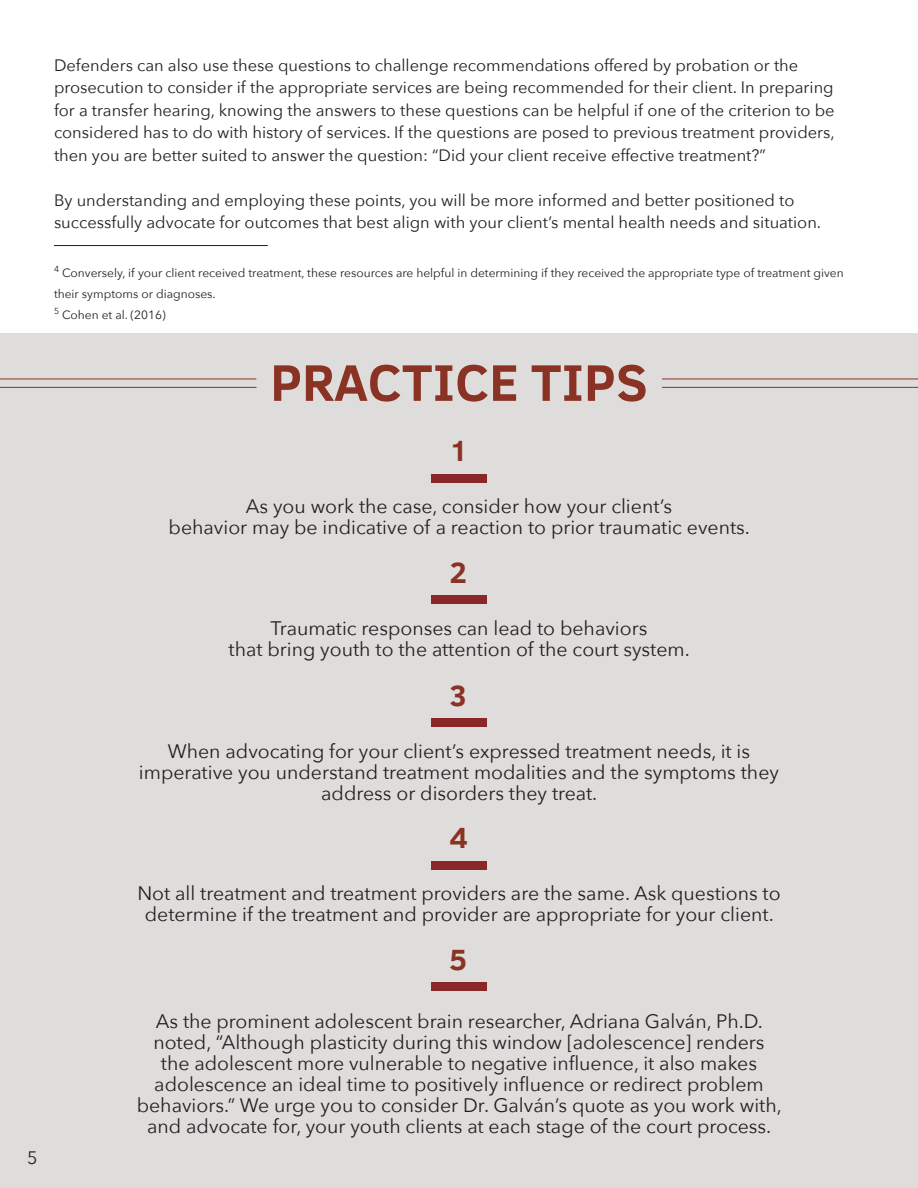
<style>
.page{position:relative;width:918px;height:1188px;background:#fff}
.page>*{position:absolute;margin:0;border:0;box-sizing:border-box;transform-origin:0 0}
.t1{font:700 52.5px "Clear Sans";color:#8a3223}
.t2{font:700 30px "Clear Sans";color:#8a3223}
.t3{font:19.5px/21px "Avenir Next";color:#231f20;text-align:center}
.t4{font:18px "Avenir Next";color:#231f20}
.t5{font:16.5px/22.5px "Avenir Next";color:#231f20}
.t6{font:12px/21px "Avenir Next";color:#231f20}
</style>
<div class="page">
<div style="left:0;top:333px;width:918px;height:855px;background:#dedddc"></div>
<hr style="left:0;top:379px;width:256px;height:1px;background:#8a3223">
<hr style="left:0;top:387px;width:256px;height:1px;background:#8a3223">
<hr style="left:662px;top:379px;width:256px;height:1px;background:#8a3223">
<hr style="left:662px;top:387px;width:256px;height:1px;background:#8a3223">
<div style="left:431px;top:474px;width:56px;height:8px;background:#8a2729"></div>
<div style="left:431px;top:595px;width:56px;height:9px;background:#8a2729"></div>
<div style="left:431px;top:718px;width:56px;height:9px;background:#8a2729"></div>
<div style="left:431px;top:861px;width:56px;height:8px;background:#8a2729"></div>
<div style="left:431px;top:982px;width:56px;height:9px;background:#8a2729"></div>
<hr style="left:54px;top:245px;width:214px;height:1px;background:#231f20">
<p class="t4" style="left:27px;top:1143px;width:12px">5</p>
<p class="t5" style="left:54px;top:53px;width:782px">Defenders can also use these questions to challenge recommendations offered by probation or the prosecution to consider if the appropriate services are being recommended for their client. In preparing for a transfer hearing, knowing the answers to these questions can be helpful if one of the criterion to be considered has to do with history of services. If the questions are posed to previous treatment providers, then you are better suited to answer the question: “Did your client receive effective treatment?”</p>
<p class="t5" style="left:54px;top:188px;width:769px">By understanding and employing these points, you will be more informed and better positioned to successfully advocate for outcomes that best align with your client’s mental health needs and situation.</p>
<p class="t6" style="left:54px;top:262px;width:791px"><sup>4</sup> Conversely, if your client received treatment, these resources are helpful in determining if they received the appropriate type of treatment given their symptoms or diagnoses.</p>
<p class="t6" style="left:54px;top:304px;width:113px"><sup>5</sup> Cohen et al. (2016)</p>
<p class="t1" style="left:270px;top:344px;width:379px">PRACTICE TIPS</p>
<p class="t2" style="left:449px;top:429px;width:20px">1</p>
<p class="t3" style="left:246px;top:495px;width:428px">As you work the case, consider how your client’s</p>
<p class="t3" style="left:169px;top:516px;width:583px">behavior may be indicative of a reaction to prior traumatic events.</p>
<p class="t2" style="left:449px;top:550px;width:19px">2</p>
<p class="t3" style="left:271px;top:616px;width:378px">Traumatic responses can lead to behaviors</p>
<p class="t3" style="left:229px;top:637px;width:463px">that bring youth to the attention of the court system.</p>
<p class="t2" style="left:449px;top:673px;width:19px">3</p>
<p class="t3" style="left:139px;top:739px;width:642px">When advocating for your client’s expressed treatment needs, it is imperative you understand treatment modalities and the symptoms they address or disorders they treat.</p>
<p class="t2" style="left:449px;top:816px;width:20px">4</p>
<p class="t3" style="left:137px;top:882px;width:645px">Not all treatment and treatment providers are the same. Ask questions to determine if the treatment and provider are appropriate for your client.</p>
<p class="t2" style="left:449px;top:937px;width:19px">5</p>
<p class="t3" style="left:137px;top:1009px;width:647px">As the prominent adolescent brain researcher, Adriana Galván, Ph.D. noted, “Although plasticity during this window [adolescence] renders<br>the adolescent more vulnerable to negative influence, it also makes adolescence an ideal time to positively influence or redirect problem behaviors.” We urge you to consider Dr. Galván’s quote as you work with, and advocate for, your youth clients at each stage of the court process.</p>
</div>
